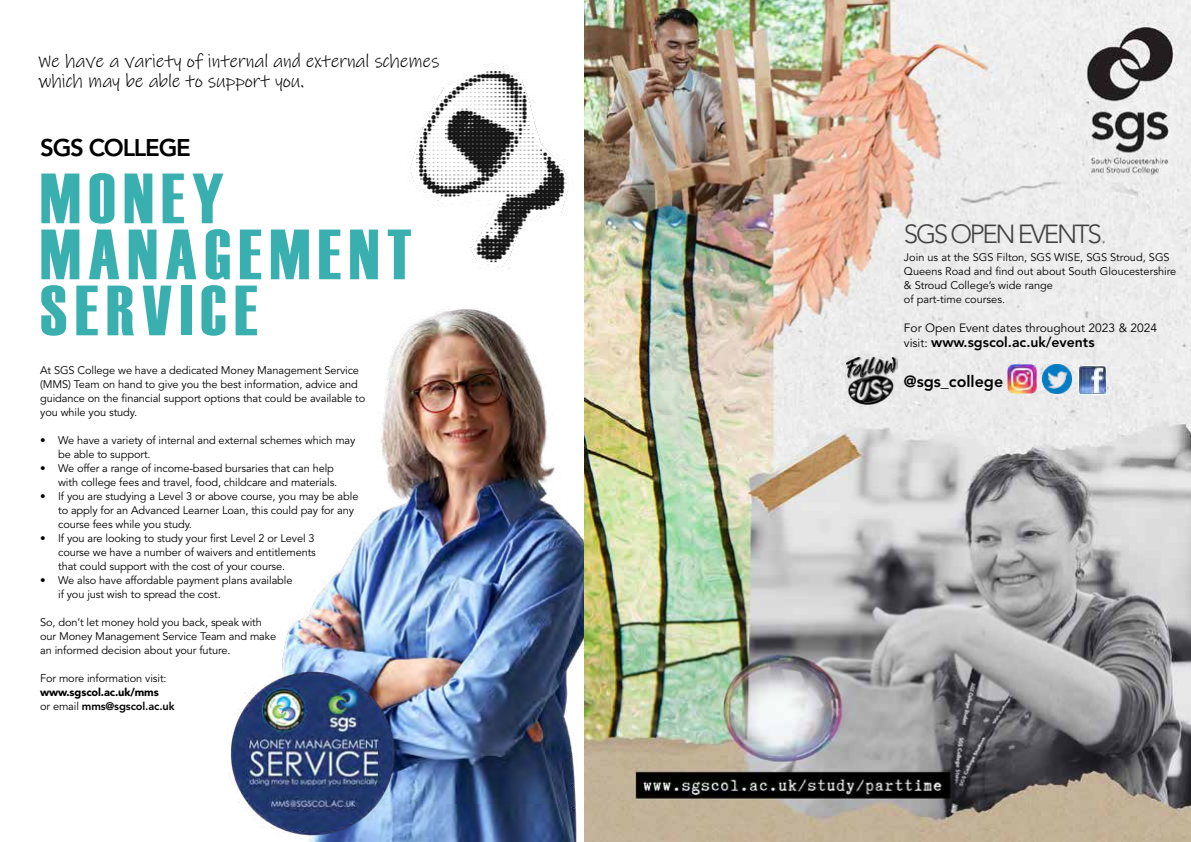
<style>
.page{position:relative;width:1191px;height:842px;background:#fff}
.page>*{position:absolute;margin:0;border:0;box-sizing:border-box;transform-origin:0 0}
.t1{font:71px/56px "Haettenschweiler";letter-spacing:.11em;color:#39b0af}
.t2{font:300 26px "Avenir LT Std";letter-spacing:-.09em;color:#414042}
.t3{font:800 24px "Avenir LT Std";letter-spacing:-.05em;color:#000}
.t4{font:19px/21px "Ink Free";letter-spacing:-.01em;color:#000}
.t5{font:800 16px "Avenir LT Std";color:#000}
.t6{font:800 14px "Avenir LT Std";color:#000}
.t7{font:12px "Avenir LT Std";color:#000}
.t8{font:11px/14px "Avenir LT Std";letter-spacing:-.01em;color:#000}
.t9{font:900 11px/14px "Avenir LT Std";letter-spacing:-.01em;color:#000}
.s1{font-weight:400}
.s2{font-weight:800}
.s3{font-weight:400;font-size:12px}
</style>
<div class="page">
<img style="left:409px;top:64px;width:159px;height:205px">
<img style="left:282px;top:307px;width:302px;height:535px">
<img style="left:229px;top:668px;width:171px;height:172px">
<img style="left:584px;top:0;width:607px;height:842px">
<img style="left:1007px;top:365px;width:29px;height:29px">
<img style="left:1042px;top:365px;width:29px;height:29px">
<img style="left:1078px;top:366px;width:28px;height:29px">
<img style="left:845px;top:354px;width:52px;height:52px">
<h3 class="t4" style="left:38px;top:50px;width:403px">We have a variety of internal and external schemes which may be able to support you.</h3>
<h3 class="t3" style="left:40px;top:134px;width:152px">SGS COLLEGE</h3>
<h1 class="t1" style="left:40px;top:170px;width:373px">MONEY<br>MANAGEMENT<br>SERVICE</h1>
<p class="t8" style="left:40px;top:363px;width:326px">At SGS College we have a dedicated Money Management Service (MMS) Team on hand to give you the best information, advice and guidance on the financial support options that could be available to you while you study.</p>
<p class="t8" style="left:58px;top:433px;width:299px;text-indent:-18px">• We have a variety of internal and external schemes which may be able to support.</p>
<p class="t8" style="left:58px;top:461px;width:281px;text-indent:-18px">• We offer a range of income-based bursaries that can help with college fees and travel, food, childcare and materials.</p>
<p class="t8" style="left:58px;top:489px;width:302px;text-indent:-18px">• If you are studying a Level 3 or above course, you may be able to apply for an Advanced Learner Loan, this could pay for any course fees while you study.</p>
<p class="t8" style="left:58px;top:531px;width:259px;text-indent:-18px">• If you are looking to study your first Level 2 or Level 3 course we have a number of waivers and entitlements that could support with the cost of your course.</p>
<p class="t8" style="left:58px;top:573px;width:236px;text-indent:-18px">• We also have affordable payment plans available if you just wish to spread the cost.</p>
<p class="t8" style="left:40px;top:615px;width:237px">So, don’t let money hold you back, speak with our Money Management Service Team and make an informed decision about your future.</p>
<p class="t8" style="left:40px;top:671px;width:128px">For more information visit:</p>
<p class="t9" style="left:40px;top:685px;width:136px">www.sgscol.ac.uk/mms<br><span class="s1">or email</span> <span class="s2">mms@sgscol.ac.uk</span></p>
<h2 class="t2" style="left:904px;top:219px;width:200px">SGS OPEN EVENTS</h2>
<p class="t8" style="left:904px;top:251px;width:274px">Join us at the SGS Filton, SGS WISE, SGS Stroud, SGS Queens Road and find out about South Gloucestershire &amp; Stroud College’s wide range<br>of part-time courses.</p>
<p class="t7" style="left:904px;top:320px;width:255px">For Open Event dates throughout 2023 &amp; 2024</p>
<p class="t6" style="left:904px;top:333px;width:192px"><span class="s3">visit:</span> www.sgscol.ac.uk/events</p>
<h3 class="t5" style="left:904px;top:372px;width:101px">@sgs_college</h3>
</div>
